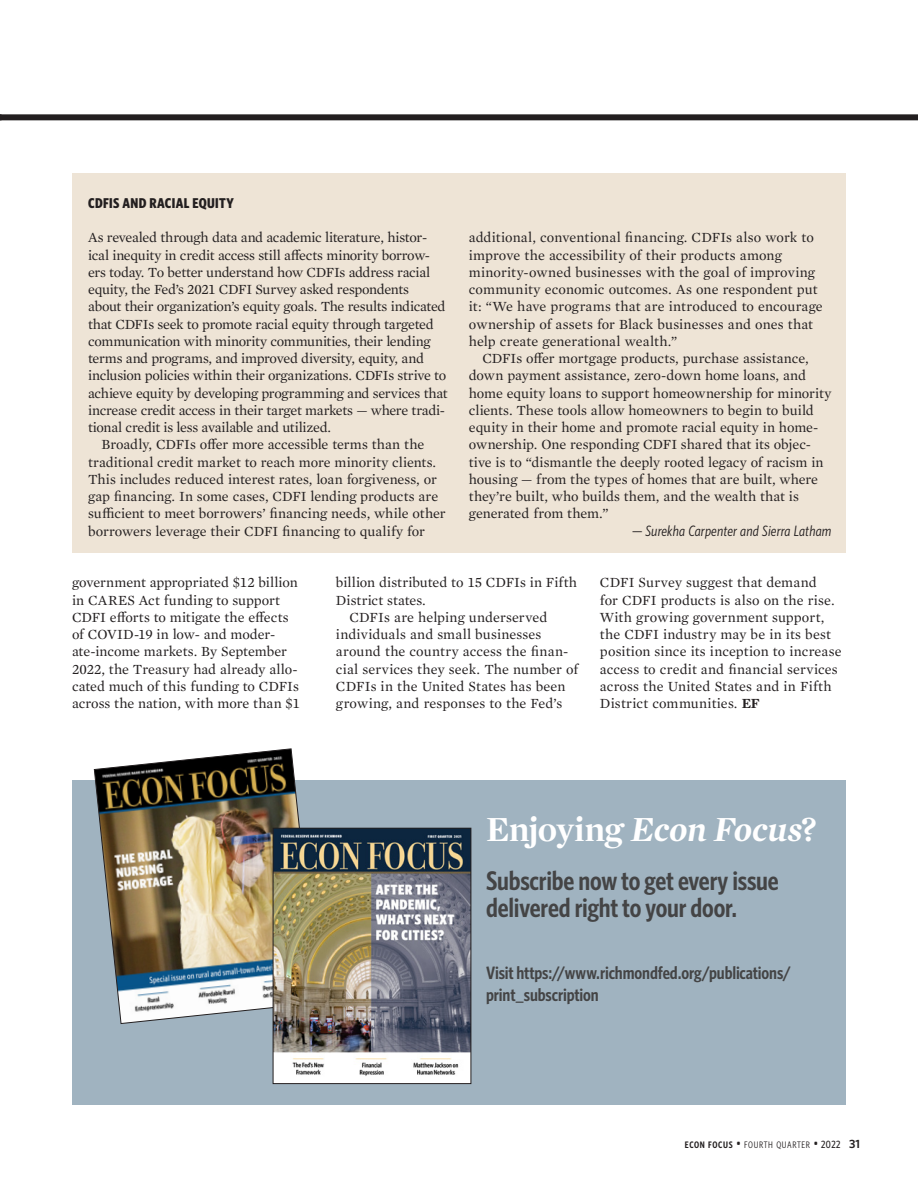
<style>
.page{position:relative;width:918px;height:1188px;background:#fff}
.page>*{position:absolute;margin:0;border:0;box-sizing:border-box;transform-origin:0 0}
.t1{font:700 36px "Mercury Display";letter-spacing:-.01em;color:#fff}
.t2{font:600 27px/27px "Whitney Condensed";letter-spacing:-.005em;color:#444445}
.t3{font:600 18px/22.5px "Whitney Condensed";letter-spacing:-.005em;color:#444445}
.t4{font:italic 15px "Whitney Condensed";letter-spacing:.015em;color:#231f20}
.t5{font:14.25px/17.2px "Mercury Text G1";letter-spacing:-.005em;color:#231f20}
.t6{font:14.25px "Mercury Text G1";letter-spacing:-.025em;color:#231f20}
.t7{font:700 14.25px "Whitney Condensed";letter-spacing:.025em;color:#231f20}
.t8{font:9.45px "Whitney Condensed";letter-spacing:.07em;color:#231f20}
.s1{font-style:normal}
.s2{font-weight:600}
.s3{font-style:italic}
.s4{font-size:13.5px}
.s5{font-weight:500;font-size:10.5px}
.s6{font-family:"Whitney";font-weight:600;font-size:12px}
</style>
<div class="page">
<div style="left:0;top:114px;width:918px;height:6px;background:#231f20"></div>
<div style="left:72px;top:173px;width:774px;height:380px;background:#eee4d6"></div>
<div style="left:72px;top:780px;width:774px;height:325px;background:#a0b3c0"></div>
<img style="left:94px;top:748px;width:224px;height:276px">
<img style="left:275px;top:830px;width:194px;height:252px">
<div style="left:273px;top:828px;width:198px;height:256px;border:1px solid #231f20"></div>
<p class="t7" style="left:88px;top:193px;width:147px">CDFIS AND RACIAL EQUITY</p>
<p class="t5" style="left:88px;top:228px;width:341px">As revealed through data and academic literature, histor-</p>
<p class="t5" style="left:88px;top:245px;width:343px">ical inequity in credit access still affects minority borrow-</p>
<p class="t5" style="left:88px;top:263px;width:344px">ers today. To better understand how CDFIs address racial</p>
<p class="t6" style="left:88px;top:279px;width:322px">equity, the Fed’s 2021 CDFI Survey asked respondents</p>
<p class="t5" style="left:88px;top:297px;width:359px">about their organization’s equity goals. The results indicated</p>
<p class="t5" style="left:88px;top:314px;width:347px">that CDFIs seek to promote racial equity through targeted</p>
<p class="t6" style="left:88px;top:331px;width:344px">communication with minority communities, their lending</p>
<p class="t6" style="left:88px;top:348px;width:337px">terms and programs, and improved diversity, equity, and</p>
<p class="t5" style="left:88px;top:366px;width:360px">inclusion policies within their organizations. CDFIs strive to</p>
<p class="t6" style="left:88px;top:383px;width:361px">achieve equity by developing programming and services that</p>
<p class="t5" style="left:88px;top:401px;width:358px">increase credit access in their target markets — where tradi-</p>
<p class="t5" style="left:88px;top:418px;width:245px">tional credit is less available and utilized.</p>
<p class="t5" style="left:102px;top:435px;width:324px">Broadly, CDFIs offer more accessible terms than the</p>
<p class="t5" style="left:88px;top:452px;width:350px">traditional credit market to reach more minority clients.</p>
<p class="t5" style="left:88px;top:470px;width:350px">This includes reduced interest rates, loan forgiveness, or</p>
<p class="t5" style="left:88px;top:487px;width:352px">gap financing. In some cases, CDFI lending products are</p>
<p class="t5" style="left:88px;top:504px;width:359px">sufficient to meet borrowers’ financing needs, while other</p>
<p class="t5" style="left:88px;top:522px;width:338px">borrowers leverage their CDFI financing to qualify for</p>
<p class="t5" style="left:469px;top:228px;width:356px">additional, conventional financing. CDFIs also work to improve the accessibility of their products among minority-owned businesses with the goal of improving community economic outcomes. As one respondent put it: “We have programs that are introduced to encourage ownership of assets for Black businesses and ones that help create generational wealth.”</p>
<p class="t5" style="left:469px;top:349px;width:364px;text-indent:13px">CDFIs offer mortgage products, purchase assistance, down payment assistance, zero-down home loans, and home equity loans to support homeownership for minority clients. These tools allow homeowners to begin to build equity in their home and promote racial equity in home&shy;ownership. One responding CDFI shared that its objec&shy;tive is to “dismantle the deeply rooted legacy of racism in housing — from the types of homes that are built, where they’re built, who builds them, and the wealth that is generated from them.”</p>
<p class="t4" style="left:632px;top:522px;width:201px"><span class="s1">—</span> Surekha Carpenter and Sierra Latham</p>
<p class="t5" style="left:72px;top:573px;width:230px">government appropriated $12 billion in CARES Act funding to support CDFI efforts to mitigate the effects of COVID-19 in low- and moder&shy;ate-income markets. By September 2022, the Treasury had already allo&shy;cated much of this funding to CDFIs across the nation, with more than $1</p>
<p class="t5" style="left:336px;top:573px;width:243px">billion distributed to 15 CDFIs in Fifth</p>
<p class="t5" style="left:336px;top:590px;width:91px">District states.</p>
<p class="t5" style="left:349px;top:608px;width:199px">CDFIs are helping underserved</p>
<p class="t5" style="left:336px;top:625px;width:207px">individuals and small businesses</p>
<p class="t5" style="left:336px;top:642px;width:234px">around the country access the finan-</p>
<p class="t5" style="left:336px;top:659px;width:244px">cial services they seek. The number of</p>
<p class="t5" style="left:336px;top:677px;width:231px">CDFIs in the United States has been</p>
<p class="t5" style="left:336px;top:694px;width:228px">growing, and responses to the Fed’s</p>
<p class="t5" style="left:600px;top:573px;width:243px">CDFI Survey suggest that demand<br>for CDFI products is also on the rise.<br>With growing government support, the CDFI industry may be in its best position since its inception to increase access to credit and financial services across the United States and in Fifth District communities. <span class="s2">EF</span></p>
<h1 class="t1" style="left:486px;top:803px;width:332px">Enjoying <span class="s3">Econ Focus</span>?</h1>
<h2 class="t2" style="left:486px;top:866px;width:294px">Subscribe now to get every issue delivered right to your door.</h2>
<p class="t3" style="left:486px;top:961px;width:306px">Visit https://www.richmondfed.org/publications/ print_subscription</p>
<p class="t8" style="left:685px;top:1139px;width:177px"><span class="s2">ECON FOCUS</span> <span class="s4">•</span> FOURTH QUARTER <span class="s4">•</span> <span class="s5">2022</span> <span class="s6">31</span></p>
</div>
